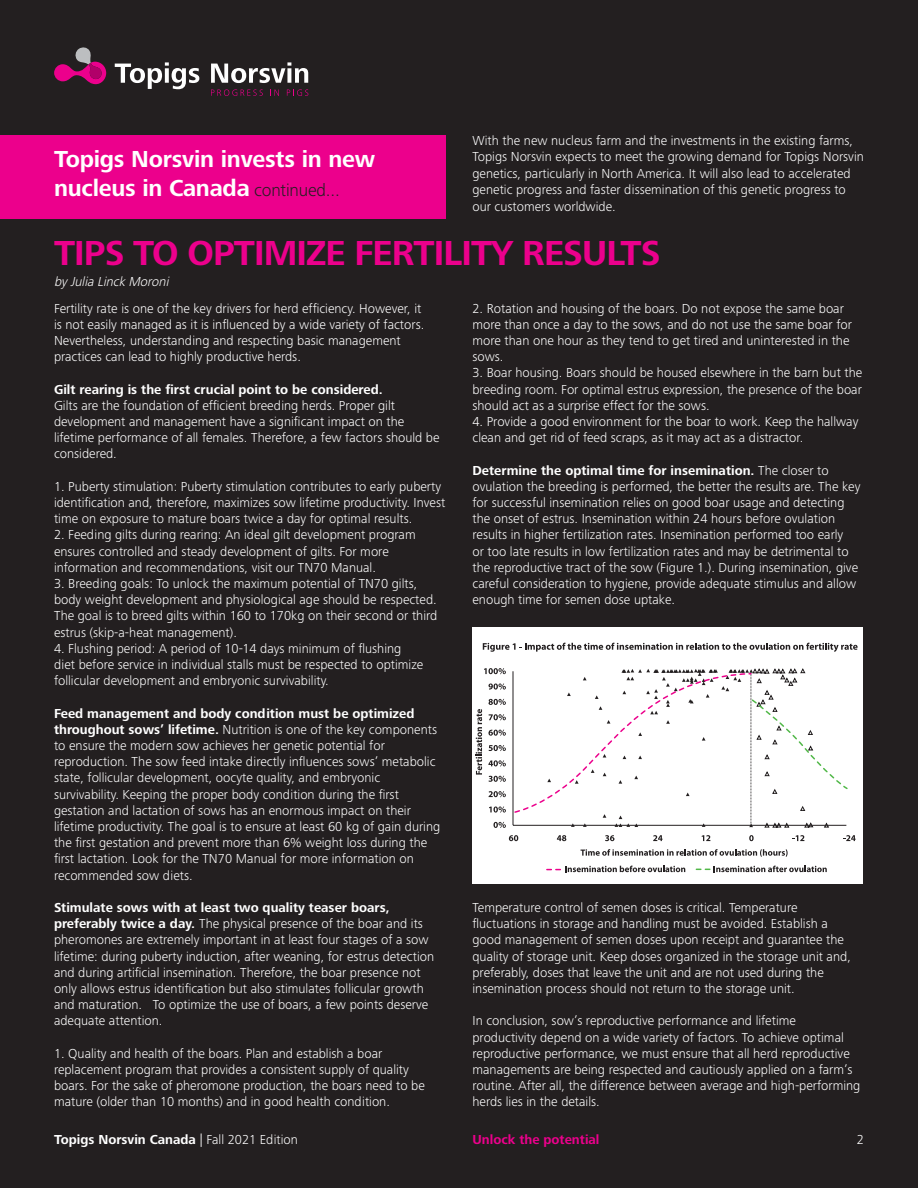
<style>
.page{position:relative;width:918px;height:1188px;background:#231f20}
.page>*{position:absolute;margin:0;border:0;box-sizing:border-box;transform-origin:0 0}
.t1{font:700 36px "Frutiger Next Pro";letter-spacing:-.025em;color:#ec008c}
.t2{font:700 24px/28.8px "Frutiger Next Pro";letter-spacing:-.01em;color:#fff}
.t3{font:300 13.5px/16.2px "Frutiger Next Pro";color:#fff}
.t4{font:700 13.5px "Frutiger Next Pro";color:#fff}
.t5{font:700 13.5px "Frutiger Next Pro";color:#ec008c}
.t6{font:italic 300 13.5px "Frutiger Next Pro";color:#fff}
.s1{font-weight:300;font-size:18px;color:#231f20}
.s2{font-weight:700}
.s3{font-weight:300}
</style>
<div class="page">
<svg style="left:115px;top:62px;width:84px;height:27px"></svg>
<svg style="left:211px;top:62px;width:97px;height:21px"></svg>
<svg style="left:211px;top:89px;width:52px;height:7px"></svg>
<svg style="left:270px;top:90px;width:9px;height:6px"></svg>
<svg style="left:287px;top:89px;width:21px;height:7px"></svg>
<svg style="left:54px;top:47px;width:52px;height:38px"></svg>
<div style="left:0;top:135px;width:446px;height:84px;background:#ec008c"></div>
<div style="left:473px;top:628px;width:390px;height:256px;background:#fff"></div>
<hr style="left:513px;top:671px;width:1px;height:154px;background:#231f20">
<hr style="left:513px;top:825px;width:333px;height:1px;background:#231f20">
<svg style="left:514px;top:668px;width:334px;height:160px"></svg>
<svg style="left:484px;top:668px;width:22px;height:6px"></svg>
<svg style="left:488px;top:684px;width:18px;height:6px"></svg>
<svg style="left:489px;top:699px;width:17px;height:6px"></svg>
<svg style="left:489px;top:714px;width:17px;height:6px"></svg>
<svg style="left:488px;top:730px;width:18px;height:6px"></svg>
<svg style="left:489px;top:745px;width:17px;height:6px"></svg>
<svg style="left:488px;top:760px;width:18px;height:6px"></svg>
<svg style="left:489px;top:776px;width:17px;height:6px"></svg>
<svg style="left:489px;top:791px;width:17px;height:6px"></svg>
<svg style="left:489px;top:807px;width:17px;height:6px"></svg>
<svg style="left:494px;top:822px;width:12px;height:6px"></svg>
<svg style="left:509px;top:835px;width:9px;height:6px"></svg>
<svg style="left:557px;top:835px;width:9px;height:6px"></svg>
<svg style="left:605px;top:835px;width:9px;height:6px"></svg>
<svg style="left:653px;top:835px;width:10px;height:6px"></svg>
<svg style="left:702px;top:835px;width:8px;height:6px"></svg>
<svg style="left:749px;top:835px;width:5px;height:6px"></svg>
<svg style="left:792px;top:835px;width:12px;height:6px"></svg>
<svg style="left:843px;top:835px;width:13px;height:6px"></svg>
<svg style="left:547px;top:866px;width:138px;height:6px"></svg>
<svg style="left:696px;top:866px;width:131px;height:6px"></svg>
<svg style="left:483px;top:643px;width:375px;height:9px"></svg>
<svg style="left:476px;top:709px;width:6px;height:66px"></svg>
<svg style="left:581px;top:849px;width:207px;height:8px"></svg>
<p class="t2" style="left:54px;top:145px;width:323px">Topigs Norsvin invests in new nucleus in Canada <span class="s1">continued...</span></p>
<p class="t3" style="left:472px;top:132px;width:393px">With the new nucleus farm and the investments in the existing farms, Topigs Norsvin expects to meet the growing demand for Topigs Norsvin genetics, particularly in North America. It will also lead to accelerated genetic progress and faster dissemination of this genetic progress to our customers worldwide.</p>
<p class="t1" style="left:54px;top:232px;width:608px">TIPS TO OPTIMIZE FERTILITY RESULTS</p>
<p class="t3" style="left:54px;top:300px;width:372px">Fertility rate is one of the key drivers for herd efficiency. However, it is not easily managed as it is influenced by a wide variety of factors.<br>Nevertheless, understanding and respecting basic management practices can lead to highly productive herds.</p>
<p class="t4" style="left:54px;top:381px;width:330px">Gilt rearing is the first crucial point to be considered.</p>
<p class="t3" style="left:54px;top:397px;width:387px">Gilts are the foundation of efficient breeding herds. Proper gilt development and management have a significant impact on the lifetime performance of all females. Therefore, a few factors should be considered.</p>
<p class="t3" style="left:54px;top:478px;width:393px">1. Puberty stimulation: Puberty stimulation contributes to early puberty identification and, therefore, maximizes sow lifetime productivity. Invest time on exposure to mature boars twice a day for optimal results.</p>
<p class="t3" style="left:54px;top:527px;width:363px">2. Feeding gilts during rearing: An ideal gilt development program ensures controlled and steady development of gilts. For more information and recommendations, visit our TN70 Manual.</p>
<p class="t3" style="left:54px;top:575px;width:385px">3. Breeding goals: To unlock the maximum potential of TN70 gilts, body weight development and physiological age should be respected.<br>The goal is to breed gilts within 160 to 170kg on their second or third estrus (skip-a-heat management).</p>
<p class="t3" style="left:54px;top:640px;width:371px">4. Flushing period: A period of 10-14 days minimum of flushing diet before service in individual stalls must be respected to optimize follicular development and embryonic survivability.</p>
<p class="t3" style="left:54px;top:705px;width:388px"><span class="s2">Feed management and body condition must be optimized throughout sows’ lifetime.</span> Nutrition is one of the key components to ensure the modern sow achieves her genetic potential for reproduction. The sow feed intake directly influences sows’ metabolic state, follicular development, oocyte quality, and embryonic survivability. Keeping the proper body condition during the first gestation and lactation of sows has an enormous impact on their lifetime productivity. The goal is to ensure at least 60 kg of gain during the first gestation and prevent more than 6% weight loss during the first lactation. Look for the TN70 Manual for more information on recommended sow diets.</p>
<p class="t3" style="left:54px;top:899px;width:382px"><span class="s2">Stimulate sows with at least two quality teaser boars, preferably twice a day.</span> The physical presence of the boar and its pheromones are extremely important in at least four stages of a sow lifetime: during puberty induction, after weaning, for estrus detection and during artificial insemination. Therefore, the boar presence not only allows estrus identification but also stimulates follicular growth and maturation. To optimize the use of boars, a few points deserve adequate attention.</p>
<p class="t3" style="left:54px;top:1045px;width:372px">1. Quality and health of the boars. Plan and establish a boar replacement program that provides a consistent supply of quality boars. For the sake of pheromone production, the boars need to be mature (older than 10 months) and in good health condition.</p>
<p class="t6" style="left:54px;top:274px;width:119px">byJulia Linck Moroni</p>
<p class="t3" style="left:472px;top:300px;width:381px">2. Rotation and housing of the boars. Do not expose the same boar more than once a day to the sows, and do not use the same boar for more than one hour as they tend to get tired and uninterested in the sows.</p>
<p class="t3" style="left:472px;top:365px;width:391px;text-align:justify">3. Boar housing. Boars should be housed elsewhere in the barn but the breeding room. For optimal estrus expression, the presence of the boar should act as a surprise effect for the sows.</p>
<p class="t3" style="left:472px;top:413px;width:388px">4. Provide a good environment for the boar to work. Keep the hallway clean and get rid of feed scraps, as it may act as a distractor.</p>
<p class="t3" style="left:472px;top:462px;width:389px"><span class="s2">Determine the optimal time for insemination.</span> The closer to ovulation the breeding is performed, the better the results are. The key for successful insemination relies on good boar usage and detecting the onset of estrus. Insemination within 24 hours before ovulation results in higher fertilization rates. Insemination performed too early<br>or too late results in low fertilization rates and may be detrimental to the reproductive tract of the sow (Figure 1.). During insemination, give careful consideration to hygiene, provide adequate stimulus and allow enough time for semen dose uptake.</p>
<p class="t3" style="left:472px;top:899px;width:380px">Temperature control of semen doses is critical. Temperature fluctuations in storage and handling must be avoided. Establish a good management of semen doses upon receipt and guarantee the quality of storage unit. Keep doses organized in the storage unit and, preferably, doses that leave the unit and are not used during the insemination process should not return to the storage unit.</p>
<p class="t3" style="left:472px;top:1013px;width:389px">In conclusion, sow’s reproductive performance and lifetime productivity depend on a wide variety of factors. To achieve optimal reproductive performance, we must ensure that all herd reproductive managements are being respected and cautiously applied on a farm’s routine. After all, the difference between average and high-performing herds lies in the details.</p>
<p class="t4" style="left:54px;top:1132px;width:246px">Topigs Norsvin Canada <span class="s3">| Fall 2021 Edition</span></p>
<p class="t3" style="left:857px;top:1131px;width:9px">2</p>
<p class="t5" style="left:472px;top:1132px;width:129px">Unlock the potential</p>
</div>
